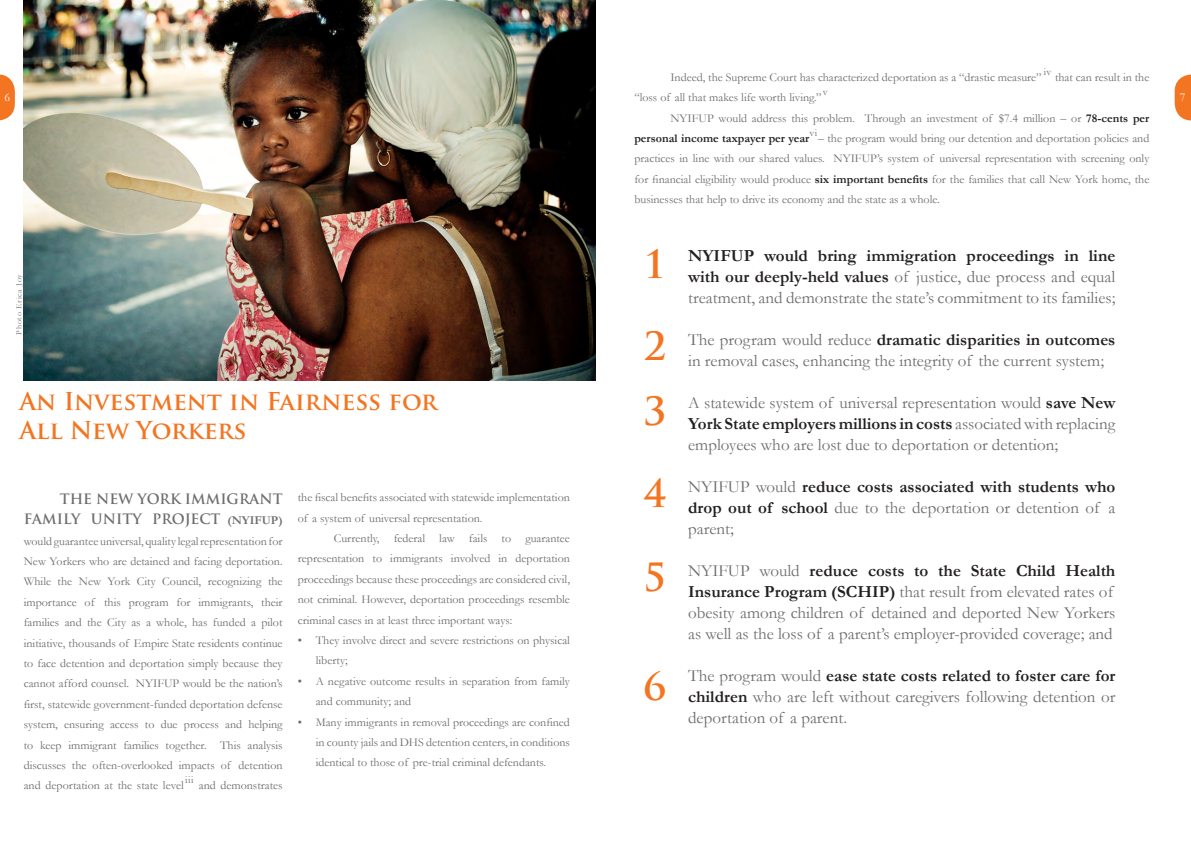
<style>
.page{position:relative;width:1191px;height:842px;background:#fff}
.page>*{position:absolute;margin:0;border:0;box-sizing:border-box;transform-origin:0 0}
.t1{font:700 38px "Trajan Pro";color:#f47521}
.t2{font:700 24px/28.8px "Trajan Pro";color:#f47521}
.t3{font:17px/21px "Garamond";color:#6c6d70;text-align:justify}
.t4{font:700 14px/20.4px "Trajan Pro";color:#6c6d70;text-align:right}
.t5{font:12px/20.4px "Garamond";color:#6c6d70;text-align:justify}
.t6{font:12px "Garamond";color:#fff}
.t7{font:10.5px "Garamond";letter-spacing:.06em;color:#6c6d70}
.t8{font:8px "Garamond";letter-spacing:.1em;color:#6c6d70}
.s1{font-weight:700;color:#231f20}
.s2{font-family:"Garamond";font-size:12px}
</style>
<div class="page">
<svg style="left:1174px;top:74px;width:17px;height:46px"></svg>
<svg style="left:0;top:74px;width:15px;height:46px"></svg>
<img style="left:24px;top:0;width:571px;height:381px">
<p class="t7" style="left:1043px;top:65px;width:9px">iv</p>
<p class="t5" style="left:670px;top:67px;width:373px">Indeed, the Supreme Court has characterized deportation as a “drastic measure”</p>
<p class="t5" style="left:1055px;top:67px;width:96px">that can result in the</p>
<p class="t7" style="left:822px;top:86px;width:6px">v</p>
<p class="t5" style="left:634px;top:107px;width:516px;text-indent:36px">NYIFUP would address this problem. Through an investment of $7.4 million – or <span class="s1">78-cents per personal income taxpayer per year</span></p>
<p class="t5" style="left:634px;top:87px;width:189px">“loss of all that makes life worth living.”</p>
<p class="t6" style="left:5px;top:90px;width:7px">6</p>
<p class="t6" style="left:1180px;top:90px;width:7px">7</p>
<p class="t7" style="left:809px;top:126px;width:9px">vi</p>
<p class="t5" style="left:634px;top:128px;width:516px;text-indent:184px">– the program would bring our detention and deportation policies and practices in line with our shared values. NYIFUP’s system of universal representation with screening only for financial eligibility would produce <span class="s1">six important benefits</span> for the families that call New York home, the businesses that help to drive its economy and the state as a whole.</p>
<p class="t8" style="left:14px;top:335px;width:62px;rotate:-90deg">Photo Erica Joy</p>
<p class="t2" style="left:19px;top:387px;width:420px">An Investment in Fairness for<br>All New Yorkers</p>
<p class="t4" style="left:24px;top:489px;width:260px">THE NEW YORK IMMIGRANT<br>FAMILY UNITY PROJECT <span class="s2">(NYIFUP)</span></p>
<p class="t5" style="left:24px;top:530px;width:260px">would guarantee universal, quality legal representation for New Yorkers who are detained and facing deportation.<br>While the New York City Council, recognizing the importance of this program for immigrants, their families and the City as a whole, has funded a pilot initiative, thousands of Empire State residents continue to face detention and deportation simply because they cannot afford counsel. NYIFUP would be the nation’s first, statewide government-funded deportation defense system, ensuring access to due process and helping to keep immigrant families together. This analysis discusses the often-overlooked impacts of detention and deportation at the state level</p>
<p class="t7" style="left:185px;top:774px;width:10px">iii</p>
<p class="t5" style="left:199px;top:775px;width:85px">and demonstrates</p>
<p class="t5" style="left:298px;top:487px;width:274px">the fiscal benefits associated with statewide implementation of a system of universal representation.</p>
<p class="t5" style="left:298px;top:528px;width:274px;text-indent:36px">Currently, federal law fails to guarantee representation to immigrants involved in deportation proceedings because these proceedings are considered civil, not criminal. However, deportation proceedings resemble criminal cases in at least three important ways:</p>
<p class="t5" style="left:316px;top:630px;width:256px;text-indent:-18px">• They involve direct and severe restrictions on physical liberty;</p>
<p class="t5" style="left:316px;top:671px;width:256px;text-indent:-18px">• A negative outcome results in separation from family and community; and</p>
<p class="t5" style="left:316px;top:711px;width:256px;text-indent:-18px">• Many immigrants in removal proceedings are confined in county jails and DHS detention centers, in conditions identical to those of pre-trial criminal defendants.</p>
<p class="t1" style="left:643px;top:241px;width:24px">1</p>
<p class="t1" style="left:643px;top:323px;width:24px">2</p>
<p class="t1" style="left:643px;top:388px;width:24px">3</p>
<p class="t1" style="left:643px;top:470px;width:24px">4</p>
<p class="t1" style="left:643px;top:554px;width:24px">5</p>
<p class="t1" style="left:643px;top:663px;width:24px">6</p>
<p class="t3" style="left:688px;top:245px;width:429px"><span class="s1">NYIFUP would bring immigration proceedings in line with our deeply-held values</span> of justice, due process and equal treatment, and demonstrate the state’s commitment to its families;</p>
<p class="t3" style="left:688px;top:329px;width:429px">The program would reduce <span class="s1">dramatic disparities in outcomes </span>in removal cases, enhancing the integrity of the current system;</p>
<p class="t3" style="left:688px;top:392px;width:429px">A statewide system of universal representation would <span class="s1">save New York State employers millions in costs</span> associated with replacing employees who are lost due to deportation or detention;</p>
<p class="t3" style="left:688px;top:476px;width:429px">NYIFUP would <span class="s1">reduce costs associated with students who drop out of school</span> due to the deportation or detention of a parent;</p>
<p class="t3" style="left:688px;top:560px;width:429px;text-align:left">NYIFUP would <span class="s1">reduce costs to the State Child Health Insurance Program (SCHIP)</span> that result from elevated rates of obesity among children of detained and deported New Yorkers as well as the loss of a parent’s employer-provided coverage; and</p>
<p class="t3" style="left:688px;top:665px;width:429px">The program would <span class="s1">ease state costs related to foster care for children</span> who are left without caregivers following detention or deportation of a parent.</p>
</div>
